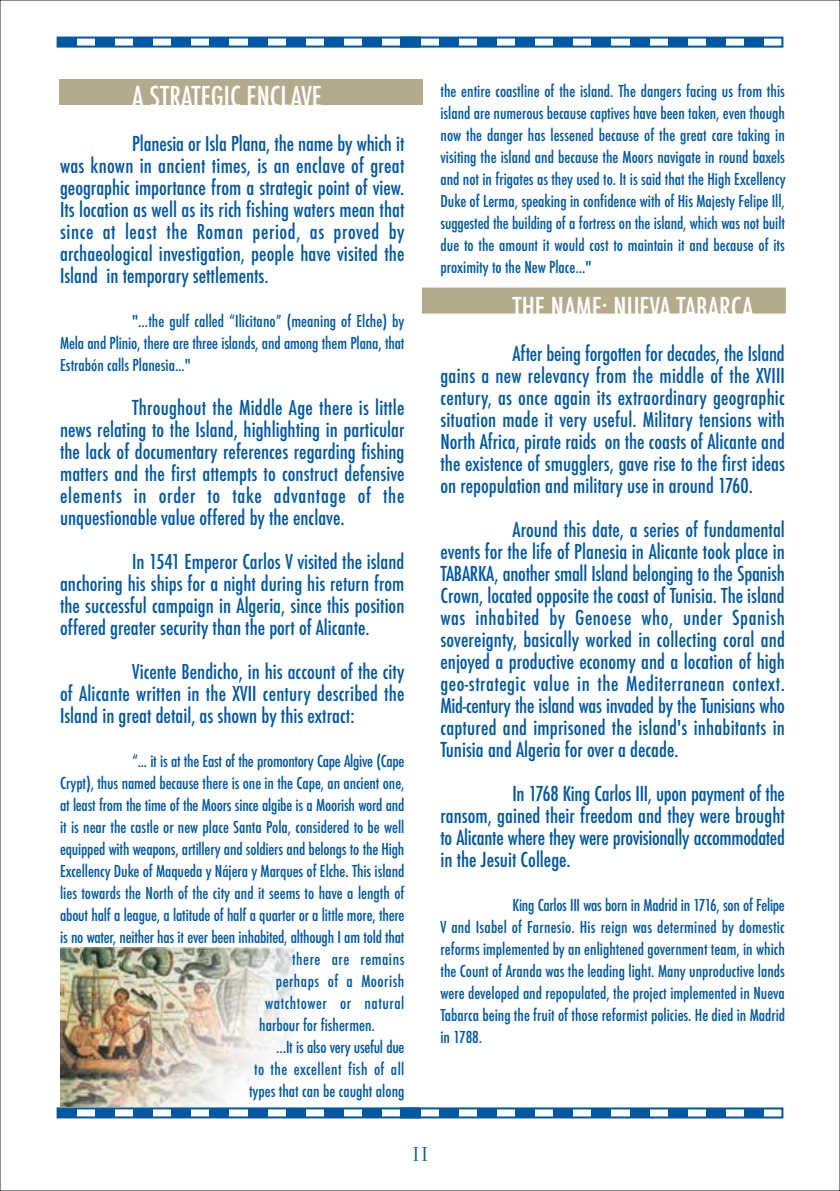
<style>
.page{position:relative;width:840px;height:1191px;background:#fff}
.page>*{position:absolute;margin:0;border:0;box-sizing:border-box;transform-origin:0 0}
.t1{font:500 condensed 28px "Futura";color:#fff}
.t2{font:500 condensed 20px/22px "Futura";color:#0058a2;text-align:justify}
.t3{font:20px "Charlemagne Std";color:#0058a2}
.t4{font:500 condensed 16px/22px "Futura";letter-spacing:-.005em;color:#0058a2;text-align:justify}
.t5{font:500 condensed 16px "Futura";letter-spacing:.035em;color:#0058a2}
.t6{font:500 condensed 16px "Futura";letter-spacing:.025em;color:#0058a2}
.t7{font:500 condensed 16px "Futura";letter-spacing:.03em;color:#0058a2}
</style>
<div class="page">
<div style="left:59px;top:79px;width:363px;height:26px;background:#b3ab8c"></div>
<div style="left:422px;top:287px;width:363px;height:26px;background:#b3ab8c;border:2px solid #b3ab8c"></div>
<img style="left:60px;top:947px;width:234px;height:159px">
<div style="left:57px;top:37px;width:363px;height:11px;background:#fff;border:2px solid #0058a2"></div>
<div style="left:58px;top:38px;width:19px;height:9px;background:#0058a2"></div>
<div style="left:96px;top:38px;width:19px;height:9px;background:#0058a2"></div>
<div style="left:134px;top:38px;width:19px;height:9px;background:#0058a2"></div>
<div style="left:172px;top:38px;width:19px;height:9px;background:#0058a2"></div>
<div style="left:210px;top:38px;width:19px;height:9px;background:#0058a2"></div>
<div style="left:248px;top:38px;width:19px;height:9px;background:#0058a2"></div>
<div style="left:286px;top:38px;width:19px;height:9px;background:#0058a2"></div>
<div style="left:324px;top:38px;width:19px;height:9px;background:#0058a2"></div>
<div style="left:362px;top:38px;width:19px;height:9px;background:#0058a2"></div>
<div style="left:400px;top:37px;width:383px;height:11px;border:2px solid #0058a2"></div>
<div style="left:401px;top:38px;width:19px;height:9px;background:#0058a2"></div>
<div style="left:439px;top:38px;width:19px;height:9px;background:#0058a2"></div>
<div style="left:477px;top:38px;width:19px;height:9px;background:#0058a2"></div>
<div style="left:515px;top:38px;width:19px;height:9px;background:#0058a2"></div>
<div style="left:553px;top:38px;width:19px;height:9px;background:#0058a2"></div>
<div style="left:591px;top:38px;width:19px;height:9px;background:#0058a2"></div>
<div style="left:629px;top:38px;width:19px;height:9px;background:#0058a2"></div>
<div style="left:667px;top:38px;width:19px;height:9px;background:#0058a2"></div>
<div style="left:705px;top:38px;width:19px;height:9px;background:#0058a2"></div>
<div style="left:743px;top:38px;width:19px;height:9px;background:#0058a2"></div>
<div style="left:57px;top:1107px;width:363px;height:11px;background:#fff;border:2px solid #0058a2"></div>
<div style="left:58px;top:1108px;width:19px;height:9px;background:#0058a2"></div>
<div style="left:96px;top:1108px;width:19px;height:9px;background:#0058a2"></div>
<div style="left:134px;top:1108px;width:19px;height:9px;background:#0058a2"></div>
<div style="left:172px;top:1108px;width:19px;height:9px;background:#0058a2"></div>
<div style="left:210px;top:1108px;width:19px;height:9px;background:#0058a2"></div>
<div style="left:248px;top:1108px;width:19px;height:9px;background:#0058a2"></div>
<div style="left:286px;top:1108px;width:19px;height:9px;background:#0058a2"></div>
<div style="left:324px;top:1108px;width:19px;height:9px;background:#0058a2"></div>
<div style="left:362px;top:1108px;width:19px;height:9px;background:#0058a2"></div>
<div style="left:400px;top:1107px;width:383px;height:11px;border:2px solid #0058a2"></div>
<div style="left:401px;top:1108px;width:19px;height:9px;background:#0058a2"></div>
<div style="left:439px;top:1108px;width:19px;height:9px;background:#0058a2"></div>
<div style="left:477px;top:1108px;width:19px;height:9px;background:#0058a2"></div>
<div style="left:515px;top:1108px;width:19px;height:9px;background:#0058a2"></div>
<div style="left:553px;top:1108px;width:19px;height:9px;background:#0058a2"></div>
<div style="left:591px;top:1108px;width:19px;height:9px;background:#0058a2"></div>
<div style="left:629px;top:1108px;width:19px;height:9px;background:#0058a2"></div>
<div style="left:667px;top:1108px;width:19px;height:9px;background:#0058a2"></div>
<div style="left:705px;top:1108px;width:19px;height:9px;background:#0058a2"></div>
<div style="left:743px;top:1108px;width:19px;height:9px;background:#0058a2"></div>
<h1 class="t1" style="left:132px;top:79px;width:191px">A STRATEGIC ENCLAVE</h1>
<p class="t2" style="left:60px;top:133px;width:346px;text-indent:72px">Planesia or Isla Plana, the name by which it was known in ancient times, is an enclave of great geographic importance from a strategic point of view.<br>Its location as well as its rich fishing waters mean that since at least the Roman period, as proved by archaeological investigation, people have visited the Island in temporary settlements.</p>
<p class="t4" style="left:60px;top:310px;width:346px;text-indent:72px">"...the gulf called “Ilicitano” (meaning of Elche) by Mela and Plinio, there are three islands, and among them Plana, that Estrabón calls Planesia..."</p>
<p class="t2" style="left:60px;top:397px;width:346px;text-indent:72px">Throughout the Middle Age there is little news relating to the Island, highlighting in particular the lack of documentary references regarding fishing matters and the first attempts to construct defensive elements in order to take advantage of the unquestionable value offered by the enclave.</p>
<p class="t2" style="left:60px;top:551px;width:346px;text-indent:72px">In 1541 Emperor Carlos V visited the island anchoring his ships for a night during his return from the successful campaign in Algeria, since this position offered greater security than the port of Alicante.</p>
<p class="t2" style="left:60px;top:661px;width:346px;text-indent:72px">Vicente Bendicho, in his account of the city of Alicante written in the XVII century described the Island in great detail, as shown by this extract:</p>
<p class="t4" style="left:132px;top:750px;width:274px">“... it is at the East of the promontory Cape Algive (Cape</p>
<p class="t4" style="left:60px;top:772px;width:346px">Crypt), thus named because there is one in the Cape, an ancient one,</p>
<p class="t4" style="left:60px;top:794px;width:346px">at least from the time of the Moors since algibe is a Moorish word and</p>
<p class="t4" style="left:60px;top:816px;width:345px">it is near the castle or new place Santa Pola, considered to be well</p>
<p class="t4" style="left:60px;top:838px;width:346px">equipped with weapons, artillery and soldiers and belongs to the High</p>
<p class="t4" style="left:60px;top:860px;width:345px">Excellency Duke of Maqueda y Nájera y Marques of Elche. This island</p>
<p class="t4" style="left:60px;top:882px;width:346px">lies towards the North of the city and it seems to have a length of</p>
<p class="t4" style="left:60px;top:904px;width:346px">about half a league, a latitude of half a quarter or a little more, there</p>
<p class="t4" style="left:60px;top:926px;width:346px">is no water, neither has it ever been inhabited, although I am told that</p>
<p class="t5" style="left:292px;top:949px;width:114px">there are remains</p>
<p class="t7" style="left:276px;top:971px;width:130px">perhaps of a Moorish</p>
<p class="t5" style="left:265px;top:993px;width:141px">watchtower or natural</p>
<p class="t4" style="left:259px;top:1014px;width:117px">harbour for fishermen.</p>
<p class="t4" style="left:276px;top:1036px;width:130px">…It is also very useful due</p>
<p class="t6" style="left:254px;top:1059px;width:152px">to the excellent fish of all</p>
<p class="t4" style="left:249px;top:1080px;width:157px">types that can be caught along</p>
<p class="t4" style="left:440px;top:80px;width:346px">the entire coastline of the island. The dangers facing us from this island are numerous because captives have been taken, even though now the danger has lessened because of the great care taking in visiting the island and because the Moors navigate in round baxels and not in frigates as they used to. It is said that the High Excellency Duke of Lerma, speaking in confidence with of His Majesty Felipe Ill, suggested the building of a fortress on the island, which was not built due to the amount it would cost to maintain it and because of its proximity to the New Place..."</p>
<h1 class="t1" style="left:512px;top:289px;width:242px">THE NAME: NUEVA TABARCA</h1>
<p class="t2" style="left:440px;top:343px;width:346px;text-indent:72px">After being forgotten for decades, the Island gains a new relevancy from the middle of the XVIII century, as once again its extraordinary geographic situation made it very useful. Military tensions with North Africa, pirate raids on the coasts of Alicante and the existence of smugglers, gave rise to the first ideas on repopulation and military use in around 1760.</p>
<p class="t2" style="left:440px;top:519px;width:346px;text-indent:72px">Around this date, a series of fundamental events for the life of Planesia in Alicante took place in TABARKA, another small Island belonging to the Spanish Crown, located opposite the coast of Tunisia. The island was inhabited by Genoese who, under Spanish sovereignty, basically worked in collecting coral and enjoyed a productive economy and a location of high geo-strategic value in the Mediterranean context.<br>Mid-century the island was invaded by the Tunisians who captured and imprisoned the island's inhabitants in Tunisia and Algeria for over a decade.</p>
<p class="t2" style="left:440px;top:783px;width:346px;text-indent:72px">In 1768 King Carlos III, upon payment of the ransom, gained their freedom and they were brought to Alicante where they were provisionally accommodated in the Jesuit College.</p>
<p class="t4" style="left:440px;top:894px;width:346px;text-indent:72px">King Carlos III was born in Madrid in 1716, son of Felipe V and Isabel of Farnesio. His reign was determined by domestic reforms implemented by an enlightened government team, in which the Count of Aranda was the leading light. Many unproductive lands were developed and repopulated, the project implemented in Nueva Tabarca being the fruit of those reformist policies. He died in Madrid in 1788.</p>
<p class="t3" style="left:411px;top:1143px;width:18px">II</p>
</div>
